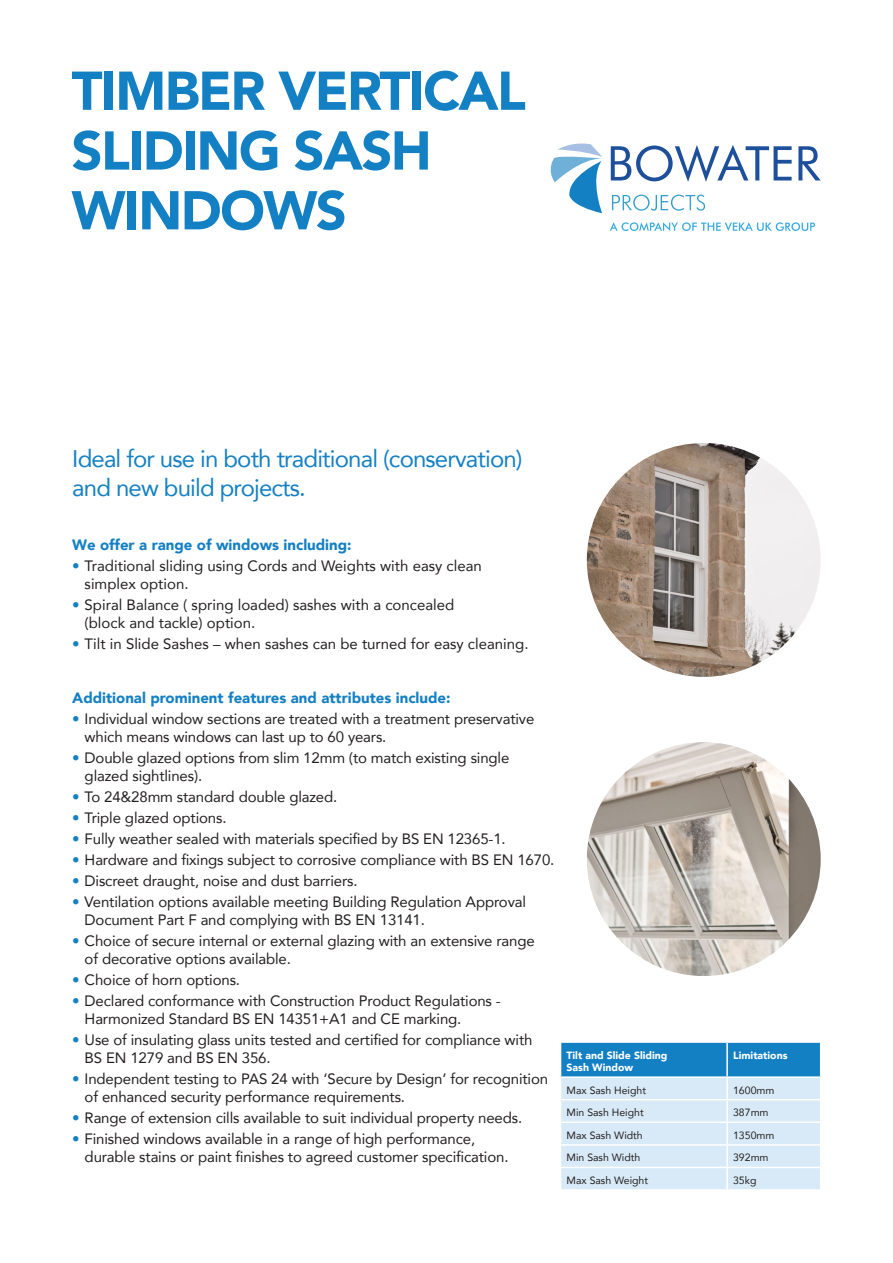
<style>
.page{position:relative;width:893px;height:1263px;background:#fff}
.page>*{position:absolute;margin:0;border:0;box-sizing:border-box;transform-origin:0 0}
.t1{font:900 54px/59.7px "Avenir";letter-spacing:-.03em;color:#1480c4}
.t2{font:24px/28.8px "Avenir";letter-spacing:-.035em;color:#1480c4}
.t3{font:15px/18px "Avenir";letter-spacing:-.01em;color:#231f20}
.t4{font:900 15px "Avenir";color:#1480c4}
.t5{font:10.5px "Avenir";color:#231f20}
.t6{font:900 10.5px/12.6px "Avenir";color:#fff}
.s1{color:#1480c4}
</style>
<div class="page">
<img style="left:587px;top:443px;width:234px;height:234px;border-radius:117px">
<img style="left:587px;top:742px;width:234px;height:234px;border-radius:117px">
<svg style="left:560px;top:1042px;width:261px;height:147px;background:#afd4ec"></svg>
<hr style="left:727px;top:1167px;width:94px;height:1px;background:#fff">
<svg style="left:611px;top:145px;width:181px;height:37px"></svg>
<svg style="left:798px;top:146px;width:23px;height:34px"></svg>
<svg style="left:550px;top:143px;width:52px;height:70px"></svg>
<svg style="left:612px;top:195px;width:93px;height:16px"></svg>
<svg style="left:610px;top:222px;width:205px;height:9px"></svg>
<p class="t1" style="left:72px;top:60px;width:456px">TIMBER VERTICAL<br>SLIDING SASH</p>
<p class="t1" style="left:72px;top:179px;width:277px">WINDOWS</p>
<p class="t2" style="left:72px;top:444px;width:452px">Ideal for use in both traditional (conservation) and new build projects.</p>
<p class="t4" style="left:72px;top:532px;width:281px">We offer a range of windows including:</p>
<p class="t3" style="left:85px;top:556px;width:399px;text-indent:-12px"><span class="s1">•</span> Traditional sliding using Cords and Weights with easy clean simplex option.</p>
<p class="t3" style="left:85px;top:595px;width:371px;text-indent:-12px"><span class="s1">•</span> Spiral Balance ( spring loaded) sashes with a concealed (block and tackle) option.</p>
<p class="t3" style="left:72px;top:634px;width:458px"><span class="s1">•</span> Tilt in Slide Sashes – when sashes can be turned for easy cleaning.</p>
<p class="t4" style="left:72px;top:685px;width:380px">Additional prominent features and attributes include:</p>
<p class="t3" style="left:85px;top:709px;width:451px;text-indent:-12px"><span class="s1">•</span> Individual window sections are treated with a treatment preservative which means windows can last up to 60 years.</p>
<p class="t3" style="left:85px;top:748px;width:426px;text-indent:-12px"><span class="s1">•</span> Double glazed options from slim 12mm (to match existing single glazed sightlines).</p>
<p class="t3" style="left:72px;top:787px;width:267px"><span class="s1">•</span> To 24&amp;28mm standard double glazed.</p>
<p class="t3" style="left:72px;top:808px;width:156px"><span class="s1">•</span> Triple glazed options.</p>
<p class="t3" style="left:72px;top:829px;width:435px"><span class="s1">•</span> Fully weather sealed with materials specified by BS EN 12365-1.</p>
<p class="t3" style="left:72px;top:850px;width:484px"><span class="s1">•</span> Hardware and fixings subject to corrosive compliance with BS EN 1670.</p>
<p class="t3" style="left:72px;top:871px;width:287px"><span class="s1">•</span> Discreet draught, noise and dust barriers.</p>
<p class="t3" style="left:85px;top:892px;width:443px;text-indent:-12px"><span class="s1">•</span> Ventilation options available meeting Building Regulation Approval<br>Document Part F and complying with BS EN 13141.</p>
<p class="t3" style="left:85px;top:931px;width:452px;text-indent:-12px"><span class="s1">•</span> Choice of secure internal or external glazing with an extensive range of decorative options available.</p>
<p class="t3" style="left:72px;top:970px;width:169px"><span class="s1">•</span> Choice of horn options.</p>
<p class="t3" style="left:85px;top:991px;width:418px;text-indent:-12px"><span class="s1">•</span> Declared conformance with Construction Product Regulations -<br>Harmonized Standard BS EN 14351+A1 and CE marking.</p>
<p class="t3" style="left:85px;top:1030px;width:449px;text-indent:-12px"><span class="s1">•</span> Use of insulating glass units tested and certified for compliance with<br>BS EN 1279 and BS EN 356.</p>
<p class="t3" style="left:85px;top:1069px;width:465px;text-indent:-12px"><span class="s1">•</span> Independent testing to PAS 24 with ‘Secure by Design’ for recognition of enhanced security performance requirements.</p>
<p class="t3" style="left:72px;top:1108px;width:451px"><span class="s1">•</span> Range of extension cills available to suit individual property needs.</p>
<p class="t3" style="left:85px;top:1129px;width:425px;text-indent:-12px"><span class="s1">•</span> Finished windows available in a range of high performance, durable stains or paint finishes to agreed customer specification.</p>
<p class="t6" style="left:567px;top:1048px;width:102px">Tilt and Slide Sliding<br>Sash Window</p>
<p class="t6" style="left:733px;top:1048px;width:56px">Limitations</p>
<p class="t5" style="left:567px;top:1081px;width:81px">Max Sash Height</p>
<p class="t5" style="left:733px;top:1081px;width:43px">1600mm</p>
<p class="t5" style="left:567px;top:1104px;width:79px">Min Sash Height</p>
<p class="t5" style="left:733px;top:1104px;width:37px">387mm</p>
<p class="t5" style="left:567px;top:1126px;width:78px">Max Sash Width</p>
<p class="t5" style="left:733px;top:1126px;width:43px">1350mm</p>
<p class="t5" style="left:567px;top:1149px;width:75px">Min Sash Width</p>
<p class="t5" style="left:733px;top:1149px;width:37px">392mm</p>
<p class="t5" style="left:567px;top:1172px;width:83px">Max Sash Weight</p>
<p class="t5" style="left:733px;top:1172px;width:25px">35kg</p>
</div>
